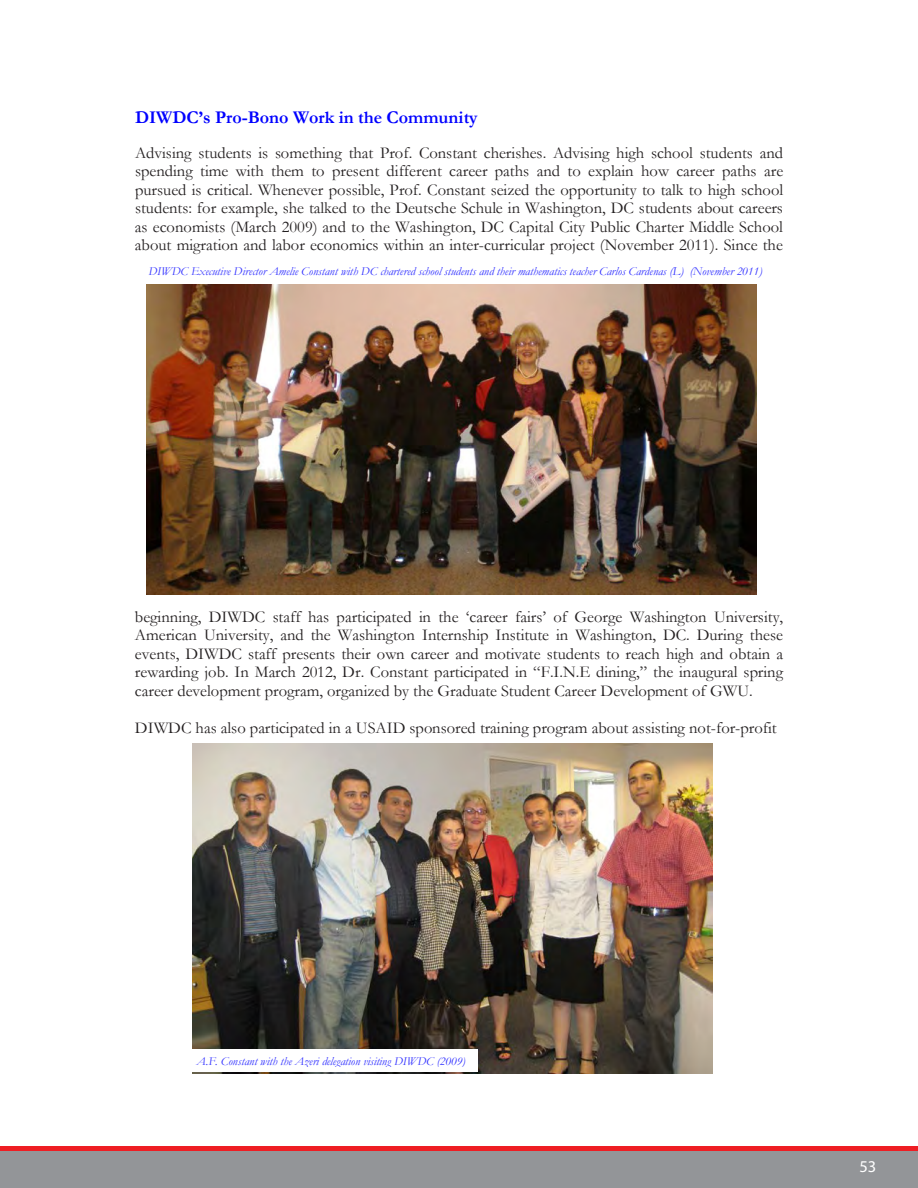
<style>
.page{position:relative;width:918px;height:1188px;background:#fff}
.page>*{position:absolute;margin:0;border:0;box-sizing:border-box;transform-origin:0 0}
.t1{font:700 18px "Garamond";color:#00f}
.t2{font:16.5px/18.6px "Garamond";color:#231f20;text-align:justify}
.t3{font:16.5px "Myriad Pro";color:#fff}
.t4{font:italic 12px "Garamond";color:#3232ff}
</style>
<div class="page">
<div style="left:0;top:1150px;width:918px;height:38px;background:#939598"></div>
<img style="left:146px;top:284px;width:611px;height:311px">
<img style="left:193px;top:743px;width:519px;height:331px">
<div style="left:186px;top:1049px;width:291px;height:23px;background:#fff"></div>
<hr style="left:0;top:1146px;width:918px;height:4px;background:#ee1d23">
<p class="t1" style="left:135px;top:106px;width:344px">DIWDC’s Pro-Bono Work in the Community</p>
<p class="t2" style="left:135px;top:143px;width:650px">Advising students is something that Prof. Constant cherishes. Advising high school students and spending time with them to present different career paths and to explain how career paths are pursued is critical. Whenever possible, Prof. Constant seized the opportunity to talk to high school students: for example, she talked to the Deutsche Schule in Washington, DC students about careers as economists (March 2009) and to the Washington, DC Capital City Public Charter Middle School about migration and labor economics within an inter-curricular project (November 2011). Since the</p>
<p class="t4" style="left:148px;top:263px;width:615px">DIWDC Executive Director Amelie Constant with DC chartered school students and their mathematics teacher Carlos Cardenas (L) (November 2011)</p>
<p class="t2" style="left:135px;top:607px;width:650px">beginning, DIWDC staff has participated in the ‘career fairs’ of George Washington University, American University, and the Washington Internship Institute in Washington, DC. During these events, DIWDC staff presents their own career and motivate students to reach high and obtain a rewarding job. In March 2012, Dr. Constant participated in “F.I.N.E dining,” the inaugural spring career development program, organized by the Graduate Student Career Development of GWU.</p>
<p class="t2" style="left:135px;top:718px;width:643px">DIWDC has also participated in a USAID sponsored training program about assisting not-for-profit</p>
<p class="t4" style="left:197px;top:1053px;width:270px">A.F. Constant with the Azeri delegation visiting DIWDC (2009)</p>
<p class="t3" style="left:859px;top:1156px;width:18px">53</p>
</div>
